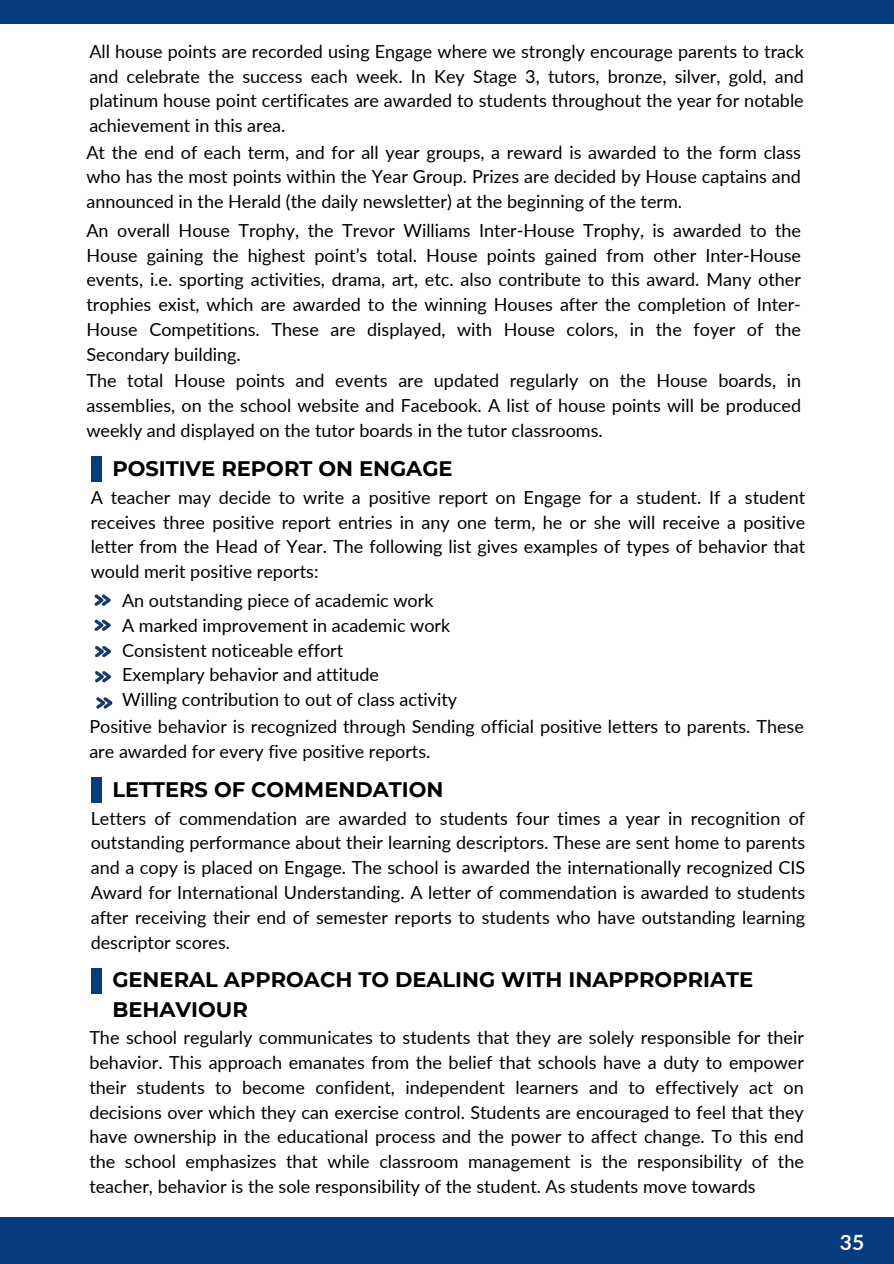
<style>
.page{position:relative;width:894px;height:1264px;background:#fff}
.page>*{position:absolute;margin:0;border:0;box-sizing:border-box;transform-origin:0 0}
.t1{font:700 21px/29.2px "Montserrat";color:#000}
.t2{font:700 21px "Lato";color:#fff}
.t3{font:18px/24.8px "Lato";color:#000;text-align:justify}
</style>
<div class="page">
<div style="left:0;top:0;width:893px;height:23px;background:#063b7f"></div>
<div style="left:0;top:1217px;width:893px;height:46px;background:#063b7f"></div>
<div style="left:91px;top:456px;width:10px;height:26px;background:#063b7f"></div>
<div style="left:91px;top:777px;width:10px;height:25px;background:#063b7f"></div>
<svg style="left:95px;top:594px;width:15px;height:11px"></svg>
<svg style="left:95px;top:619px;width:15px;height:11px"></svg>
<svg style="left:95px;top:646px;width:16px;height:11px"></svg>
<svg style="left:95px;top:671px;width:16px;height:11px"></svg>
<svg style="left:96px;top:697px;width:16px;height:11px"></svg>
<div style="left:91px;top:968px;width:10px;height:25px;background:#063b7f"></div>
<p class="t3" style="left:89px;top:38px;width:716px">All house points are recorded using Engage where we strongly encourage parents to track and celebrate the success each week. In Key Stage 3, tutors, bronze, silver, gold, and platinum house point certificates are awarded to students throughout the year for notable achievement in this area.</p>
<p class="t3" style="left:86px;top:139px;width:716px">At the end of each term, and for all year groups, a reward is awarded to the form class who has the most points within the Year Group. Prizes are decided by House captains and announced in the Herald (the daily newsletter) at the beginning of the term.</p>
<p class="t3" style="left:86px;top:217px;width:715px">An overall House Trophy, the Trevor Williams Inter-House Trophy, is awarded to the House gaining the highest point’s total. House points gained from other Inter-House events, i.e. sporting activities, drama, art, etc. also contribute to this award. Many other trophies exist, which are awarded to the winning Houses after the completion of Inter-House Competitions. These are displayed, with House colors, in the foyer of the Secondary building.</p>
<p class="t3" style="left:86px;top:368px;width:716px">The total House points and events are updated regularly on the House boards, in assemblies, on the school website and Facebook. A list of house points will be produced weekly and displayed on the tutor boards in the tutor classrooms.</p>
<p class="t1" style="left:112px;top:454px;width:342px">POSITIVE REPORT ON ENGAGE</p>
<p class="t3" style="left:91px;top:484px;width:716px">A teacher may decide to write a positive report on Engage for a student. If a student receives three positive report entries in any one term, he or she will receive a positive letter from the Head of Year. The following list gives examples of types of behavior that would merit positive reports:</p>
<p class="t3" style="left:122px;top:588px;width:313px">An outstanding piece of academic work</p>
<p class="t3" style="left:122px;top:612px;width:329px">A marked improvement in academic work</p>
<p class="t3" style="left:122px;top:637px;width:222px">Consistent noticeable effort</p>
<p class="t3" style="left:122px;top:662px;width:258px">Exemplary behavior and attitude</p>
<p class="t3" style="left:122px;top:687px;width:336px">Willing contribution to out of class activity</p>
<p class="t3" style="left:89px;top:713px;width:716px">Positive behavior is recognized through Sending official positive letters to parents. These are awarded for every five positive reports.</p>
<h1 class="t1" style="left:112px;top:774px;width:332px">LETTERS OF COMMENDATION</h1>
<p class="t3" style="left:91px;top:805px;width:716px">Letters of commendation are awarded to students four times a year in recognition of outstanding performance about their learning descriptors. These are sent home to parents and a copy is placed on Engage. The school is awarded the internationally recognized CIS Award for International Understanding. A letter of commendation is awarded to students after receiving their end of semester reports to students who have outstanding learning descriptor scores.</p>
<p class="t1" style="left:112px;top:965px;width:642px">GENERAL APPROACH TO DEALING WITH INAPPROPRIATE<br>BEHAVIOUR</p>
<p class="t3" style="left:89px;top:1024px;width:715px">The school regularly communicates to students that they are solely responsible for their behavior. This approach emanates from the belief that schools have a duty to empower their students to become confident, independent learners and to effectively act on decisions over which they can exercise control. Students are encouraged to feel that they have ownership in the educational process and the power to affect change. To this end the school emphasizes that while classroom management is the responsibility of the teacher, behavior is the sole responsibility of the student. As students move towards</p>
<p class="t2" style="left:839px;top:1228px;width:26px">35</p>
</div>
